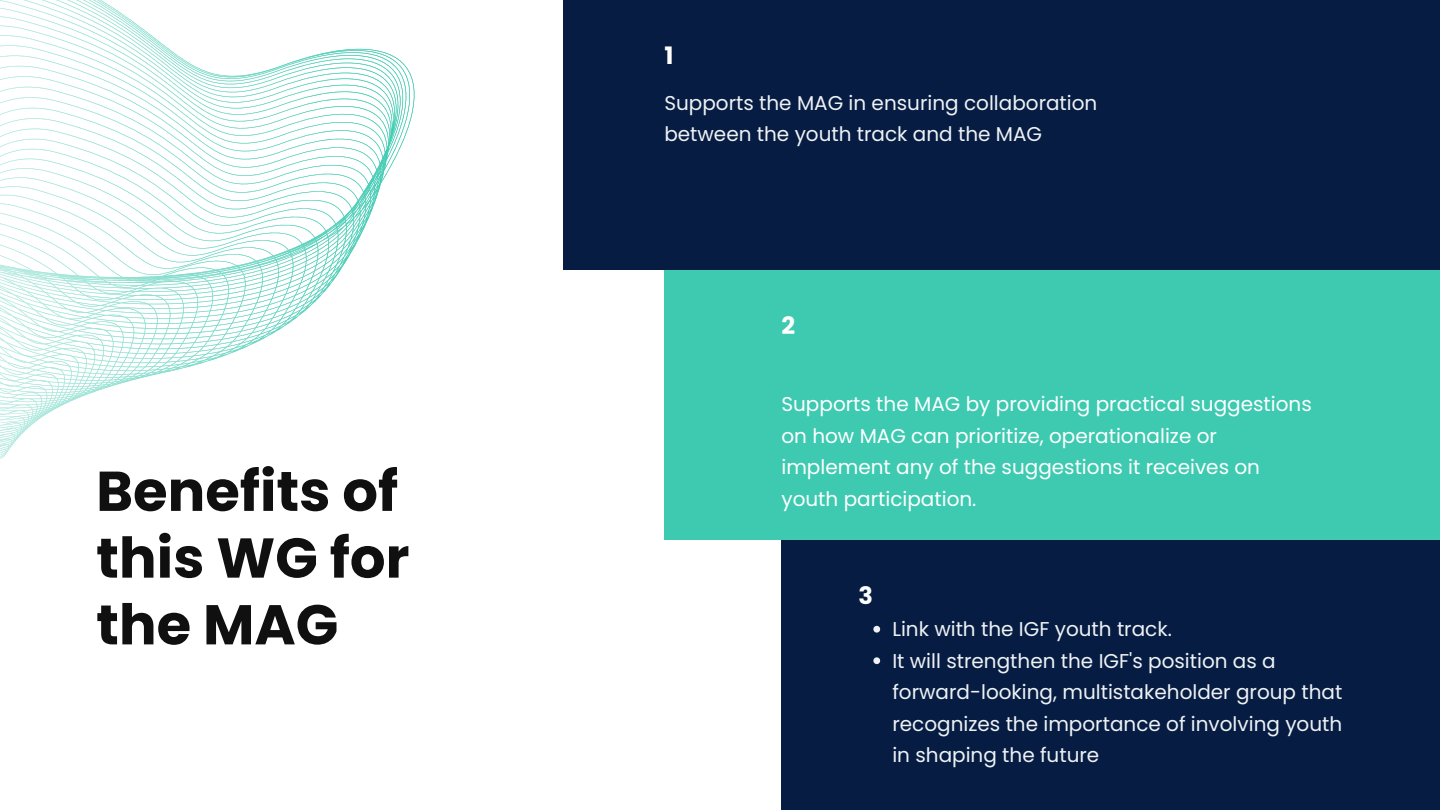
<style>
.page{position:relative;width:1440px;height:810px;background:#fff}
.page>*{position:absolute;margin:0;border:0;box-sizing:border-box;transform-origin:0 0}
.t1{font:700 56px/66.8px "Poppins";color:#101010}
.t2{font:700 24px "Poppins";color:#fff}
.t3{font:20px/31.5px "Poppins";color:#eef2f5}
.t4{font:20px/31.5px "Poppins";color:#fff}
</style>
<div class="page">
<div style="left:563px;top:0;width:877px;height:270px;background:#071c42"></div>
<div style="left:664px;top:270px;width:776px;height:270px;background:#3dcab1"></div>
<div style="left:781px;top:540px;width:659px;height:270px;background:#071c42"></div>
<svg style="left:873px;top:626px;width:7px;height:7px"></svg>
<svg style="left:873px;top:657px;width:7px;height:7px"></svg>
<svg style="left:0;top:0;width:415px;height:459px"></svg>
<h1 class="t1" style="left:96px;top:458px;width:315px">Benefits of this WG for the MAG</h1>
<p class="t2" style="left:664px;top:39px;width:11px">1</p>
<p class="t3" style="left:664px;top:87px;width:435px">Supports the MAG in ensuring collaboration between the youth track and the MAG</p>
<p class="t2" style="left:781px;top:309px;width:15px">2</p>
<p class="t4" style="left:781px;top:388px;width:532px">Supports the MAG by providing practical suggestions on how MAG can prioritize, operationalize or implement any of the suggestions it receives on youth participation.</p>
<p class="t2" style="left:858px;top:579px;width:16px">3</p>
<p class="t3" style="left:892px;top:614px;width:451px">Link with the IGF youth track.<br>It will strengthen the IGF's position as a forward-looking, multistakeholder group that recognizes the importance of involving youth in shaping the future</p>
</div>
